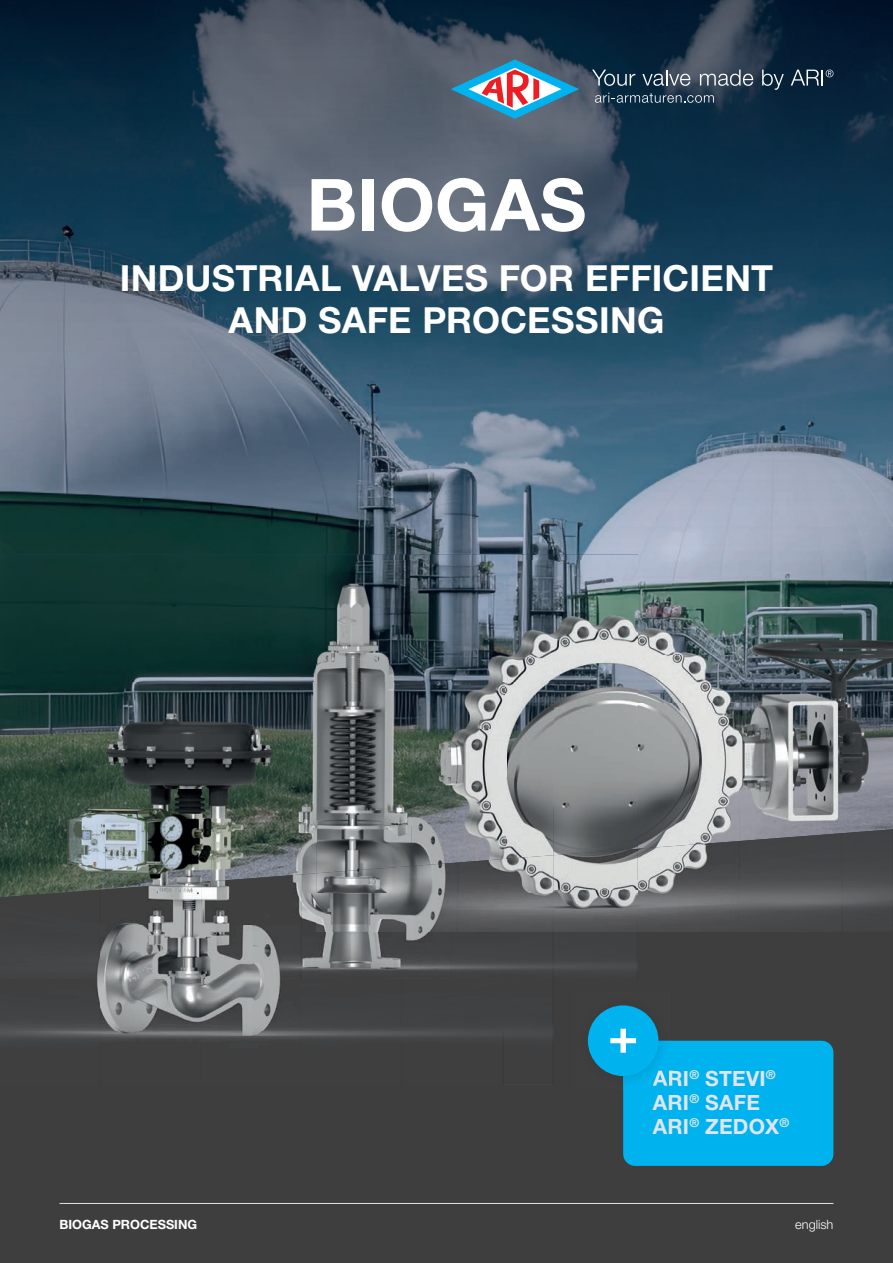
<style>
.page{position:relative;width:893px;height:1263px;background:#fff}
.page>*{position:absolute;margin:0;border:0;box-sizing:border-box;transform-origin:0 0}
.t1{font:700 72px "Helvetica Neue LT Pro";color:#fff}
.t2{font:700 36px/42px "Helvetica Neue LT Pro";letter-spacing:.01em;color:#fff;text-align:center}
.t3{font:700 21px/24px "Helvetica Neue LT Pro";letter-spacing:.01em;color:#e0e5eb}
.t4{font:700 12.75px "Helvetica Neue LT Pro";color:#fff}
.t5{font:300 12.75px "Helvetica Neue LT Pro";color:#fff}
</style>
<div class="page">
<div style="left:0;top:932px;width:893px;height:331px;background:#3e3e3f"></div>
<img style="left:0;top:0;width:472px;height:554px">
<img style="left:472px;top:0;width:421px;height:556px">
<svg style="left:595px;top:93px;width:119px;height:10px"></svg>
<svg style="left:592px;top:70px;width:43px;height:16px"></svg>
<svg style="left:642px;top:70px;width:48px;height:16px"></svg>
<svg style="left:700px;top:70px;width:53px;height:16px"></svg>
<svg style="left:762px;top:70px;width:22px;height:20px"></svg>
<svg style="left:451px;top:60px;width:128px;height:59px;background:#6d859b"></svg>
<svg style="left:791px;top:70px;width:42px;height:16px"></svg>
<hr style="left:60px;top:1203px;width:773px;height:1px;background:#dde3ea">
<img style="left:638px;top:559px;width:204px;height:241px">
<img style="left:842px;top:559px;width:51px;height:270px">
<img style="left:638px;top:800px;width:102px;height:41px">
<img style="left:740px;top:800px;width:102px;height:33px">
<img style="left:638px;top:841px;width:102px;height:91px">
<img style="left:740px;top:833px;width:102px;height:99px">
<img style="left:842px;top:829px;width:51px;height:103px">
<div style="left:0;top:559px;width:317px;height:97px;background:#103630"></div>
<div style="left:0;top:656px;width:158px;height:26px;background:#082f2b"></div>
<img style="left:158px;top:656px;width:159px;height:26px">
<img style="left:553px;top:855px;width:85px;height:123px">
<img style="left:0;top:554px;width:638px;height:5px">
<img style="left:317px;top:556px;width:321px;height:102px">
<img style="left:317px;top:658px;width:214px;height:24px">
<img style="left:531px;top:658px;width:107px;height:49px">
<img style="left:553px;top:707px;width:85px;height:148px">
<img style="left:0;top:978px;width:553px;height:107px">
<img style="left:0;top:682px;width:317px;height:161px">
<img style="left:0;top:843px;width:105px;height:47px">
<img style="left:105px;top:843px;width:106px;height:39px">
<img style="left:211px;top:843px;width:106px;height:30px">
<div style="left:0;top:890px;width:100px;height:88px;background:#404142"></div>
<img style="left:100px;top:882px;width:101px;height:96px">
<img style="left:201px;top:873px;width:151px;height:105px">
<img style="left:352px;top:932px;width:201px;height:46px">
<img style="left:317px;top:682px;width:189px;height:143px">
<img style="left:506px;top:682px;width:47px;height:173px">
<img style="left:317px;top:825px;width:94px;height:37px">
<img style="left:411px;top:825px;width:95px;height:37px">
<img style="left:317px;top:862px;width:142px;height:70px">
<img style="left:459px;top:855px;width:94px;height:77px">
<div style="left:623px;top:1041px;width:210px;height:125px;background:#00b3ef;border-radius:12px"></div>
<div style="left:574px;top:991px;width:98px;height:99px;background:#3f3f40"></div>
<img style="left:623px;top:1041px;width:49px;height:49px">
<img style="left:653px;top:1071px;width:19px;height:15px">
<div style="left:588px;top:1005px;width:70px;height:71px;background:#00b3ef;border-radius:50%"></div>
<svg style="left:610px;top:1029px;width:26px;height:24px"></svg>
<h1 class="t1" style="left:307px;top:160px;width:281px">BIOGAS</h1>
<p class="t2" style="left:120px;top:256px;width:655px">INDUSTRIAL VALVES FOR EFFICIENT<br>AND SAFE PROCESSING</p>
<p class="t3" style="left:653px;top:1066px;width:138px">ARI<sup>®</sup> STEVI<sup>®<br></sup>ARI<sup>®</sup> SAFE<br>ARI<sup>®</sup> ZEDOX<sup>®</sup></p>
<p class="t4" style="left:60px;top:1217px;width:139px">BIOGAS PROCESSING</p>
<p class="t5" style="left:795px;top:1217px;width:40px">english</p>
</div>
